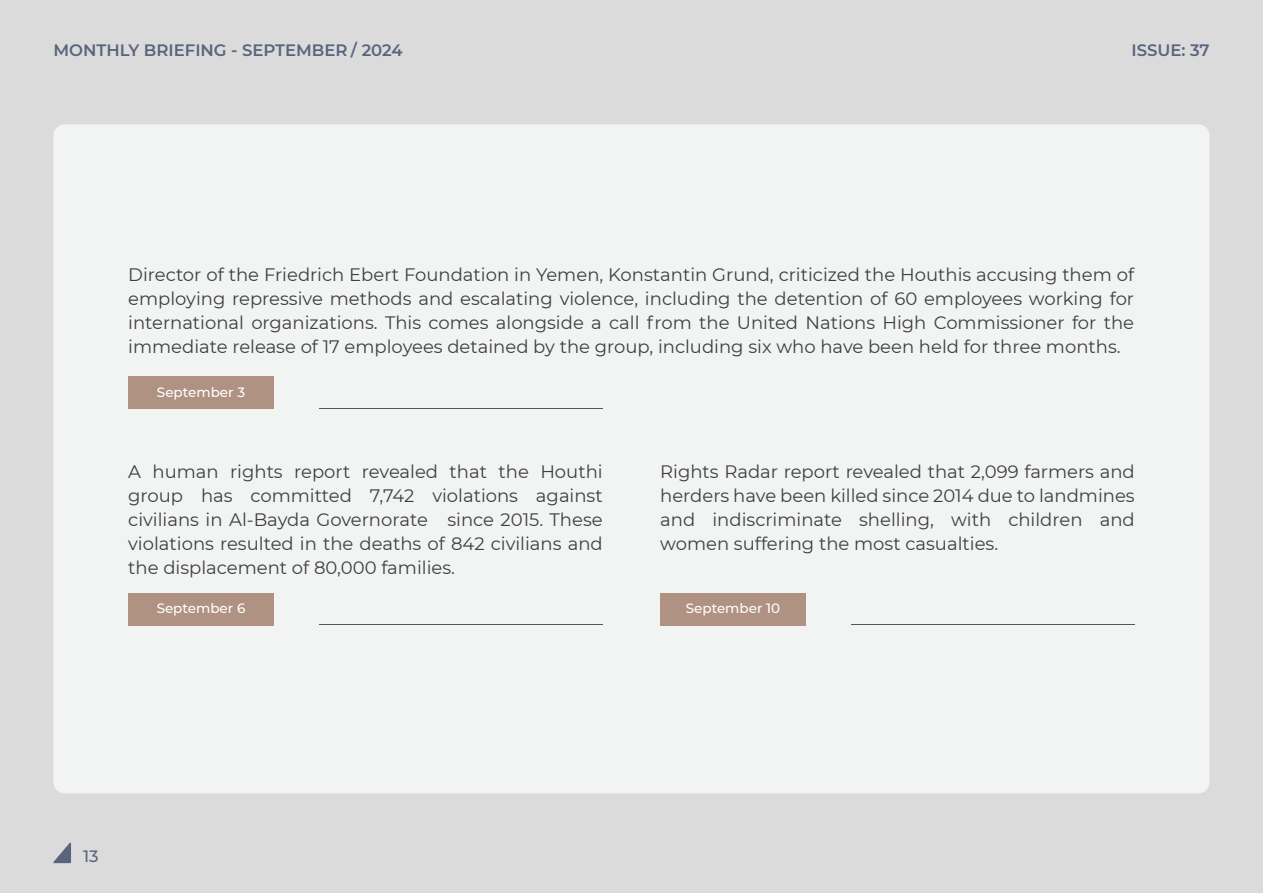
<style>
.page{position:relative;width:1263px;height:893px;background:#dcdbdb}
.page>*{position:absolute;margin:0;border:0;box-sizing:border-box;transform-origin:0 0}
.t1{font:18px/24px "Montserrat";color:#3f3f3f;text-align:justify}
.t2{font:600 16.5px "Montserrat";color:#59657d}
.t3{font:500 16.5px "Montserrat";color:#59657d}
.t4{font:500 13.5px "Montserrat";color:#fff}
</style>
<div class="page">
<svg style="left:53px;top:842px;width:18px;height:21px"></svg>
<div style="left:53px;top:124px;width:1156px;height:669px;background:#f2f3f3;border-radius:11px"></div>
<div style="left:128px;top:377px;width:146px;height:32px;background:#af9282"></div>
<hr style="left:319px;top:408px;width:284px;height:1px;background:#4d595f">
<div style="left:128px;top:593px;width:146px;height:32px;background:#af9282"></div>
<hr style="left:319px;top:625px;width:284px;height:1px;background:#4d595f">
<div style="left:660px;top:593px;width:146px;height:32px;background:#af9282"></div>
<hr style="left:851px;top:625px;width:284px;height:1px;background:#4d595f">
<p class="t2" style="left:53px;top:38px;width:351px">MONTHLY BRIEFING - SEPTEMBER / 2024</p>
<p class="t2" style="left:1131px;top:38px;width:80px">ISSUE: 37</p>
<p class="t1" style="left:128px;top:262px;width:1007px">Director of the Friedrich Ebert Foundation in Yemen, Konstantin Grund, criticized the Houthis accusing them of employing repressive methods and escalating violence, including the detention of 60 employees working for international organizations. This comes alongside a call from the United Nations High Commissioner for the immediate release of 17 employees detained by the group, including six who have been held for three months.</p>
<p class="t4" style="left:157px;top:382px;width:90px">September 3</p>
<p class="t1" style="left:128px;top:459px;width:476px">A human rights report revealed that the Houthi group has committed 7,742 violations against civilians in Al-Bayda Governorate since 2015. These violations resulted in the deaths of 842 civilians and the displacement of 80,000 families.</p>
<p class="t4" style="left:157px;top:599px;width:90px">September 6</p>
<p class="t1" style="left:660px;top:459px;width:476px">Rights Radar report revealed that 2,099 farmers and herders have been killed since 2014 due to landmines and indiscriminate shelling, with children and women suffering the most casualties.</p>
<p class="t4" style="left:686px;top:599px;width:96px">September 10</p>
<p class="t3" style="left:83px;top:844px;width:17px">13</p>
</div>
